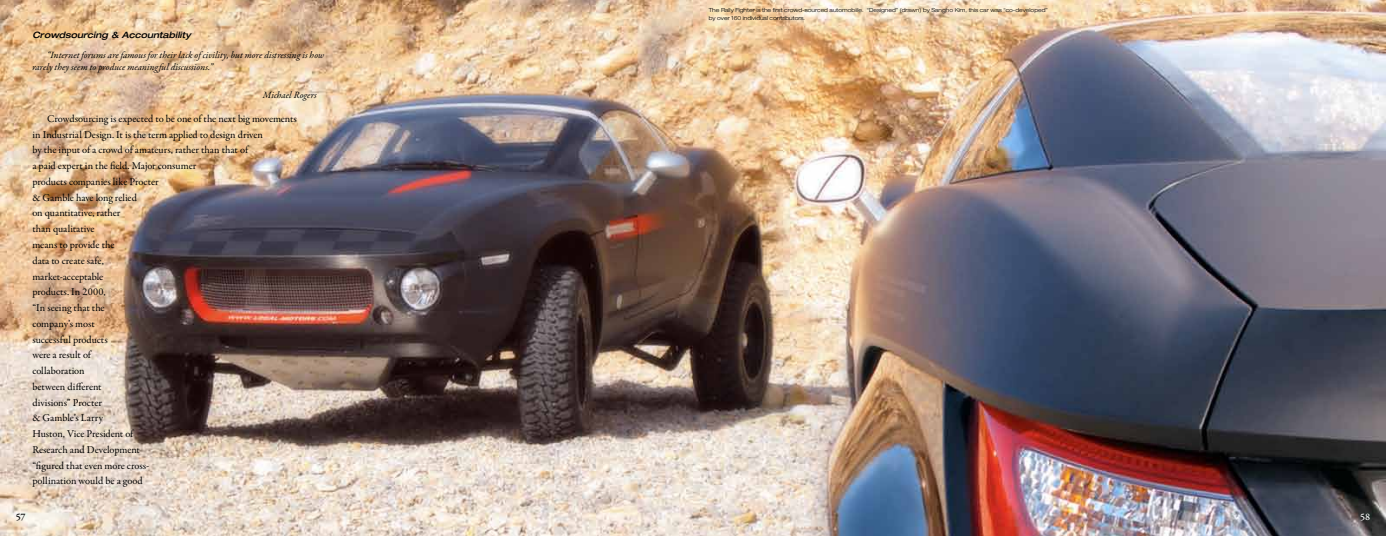
<style>
.page{position:relative;width:1386px;height:536px;background:#fff}
.page>*{position:absolute;margin:0;border:0;box-sizing:border-box;transform-origin:0 0}
.t1{font:10.5px/15.8px "Garamond Premr Pro";letter-spacing:-.005em;color:#000}
.t2{font:10.5px "Garamond Premr Pro Capt";color:#000}
.t3{font:10.5px "Garamond Premr Pro Capt";color:#fff}
.t4{font:italic 9.62px/12.2px "Garamond Premr Pro";color:#000}
.t5{font:italic 500 expanded 8.75px "Helvetica Neue LT Std";color:#000}
.t6{font:300 expanded 5.6px/7.9px "Helvetica Neue LT Std";color:#000}
</style>
<div class="page">
<img style="left:0;top:0;width:1386px;height:536px">
<p class="t5" style="left:32px;top:29px;width:160px">Crowdsourcing &amp; Accountability</p>
<p class="t4" style="left:32px;top:49px;width:293px;text-indent:15px">“Internet forums are famous for their lack of civility, but more distressing is how rarely they seem to produce meaningful discussions.”</p>
<p class="t4" style="left:263px;top:89px;width:55px">Michael Rogers</p>
<p class="t1" style="left:32px;top:111px;width:266px;text-indent:15px">Crowdsourcing is expected to be one of the next big movements in Industrial Design. It is the term applied to design driven<br>by the input of a crowd of amateurs, rather than that of<br>a paid expert in the field. Major consumer<br>products companies like Procter<br>&amp; Gamble have long relied<br>on quantitative, rather<br>than qualitative<br>means to provide the<br>data to create safe,<br>market-acceptable<br>products. In 2000,<br>“In seeing that the<br>company’s most<br>successful products<br>were a result of<br>collaboration<br>between different<br>divisions” Procter<br>&amp; Gamble’s Larry<br>Huston, Vice President of<br>Research and Development<br>“figured that even more cross-<br>pollination would be a good</p>
<p class="t6" style="left:709px;top:6px;width:341px">The Rally Fighter is the first crowd-sourced automobiile. “Designed” (drawn) by Sangho Kim, this car was “co-developed” by over 160 individual contributors.</p>
<p class="t2" style="left:16px;top:510px;width:11px">57</p>
<p class="t3" style="left:1360px;top:510px;width:12px">58</p>
</div>
